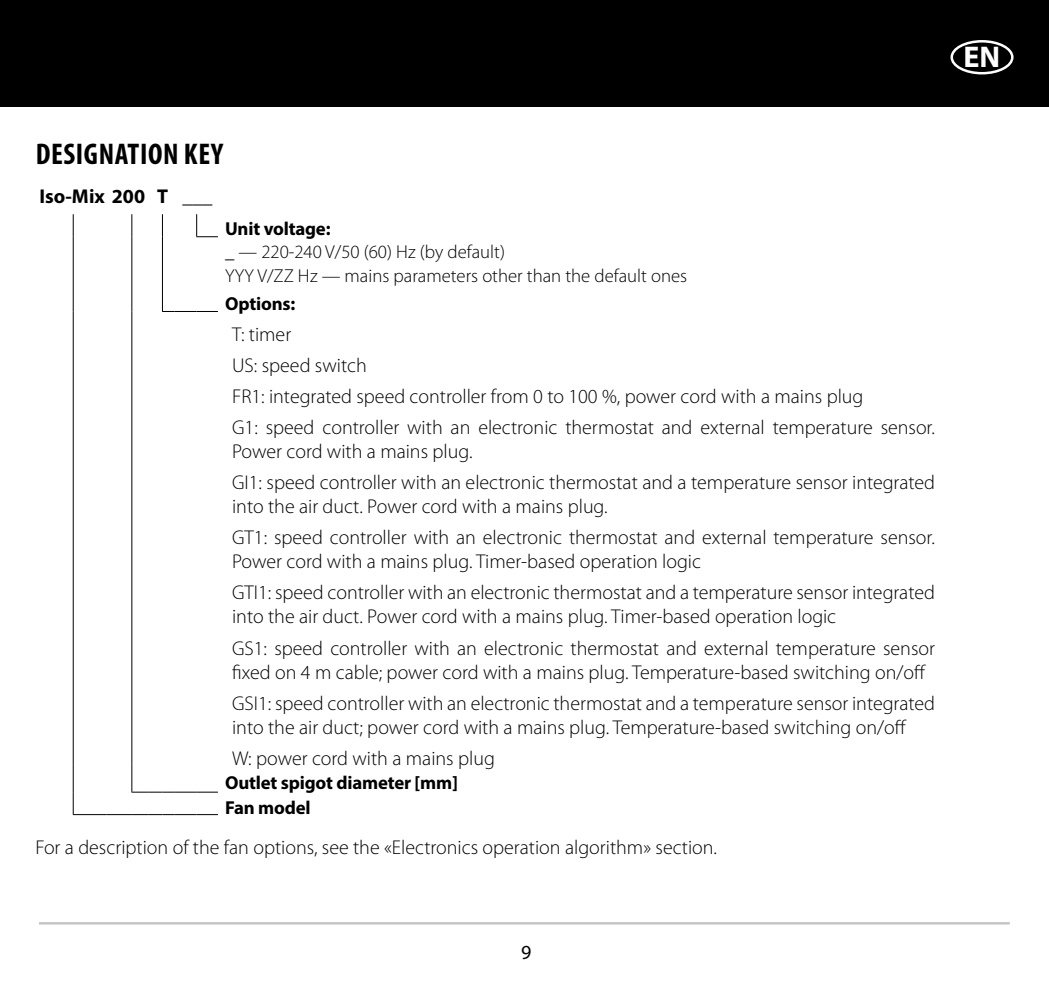
<style>
.page{position:relative;width:1049px;height:993px;background:#fff}
.page>*{position:absolute;margin:0;border:0;box-sizing:border-box;transform-origin:0 0}
.t1{font:700 condensed 30px "Myriad Pro";letter-spacing:.02em;color:#000}
.t2{font:700 30px "Myriad Pro";color:#fff}
.t3{font:300 20px/31px "Myriad Pro";color:#000}
.t4{font:700 20px "Myriad Pro";color:#000}
.t5{font:20px "Myriad Pro";color:#000}
.t6{font:300 18.75px/24px "Myriad Pro";color:#000}
.t7{font:700 18.75px/24.8px "Myriad Pro";letter-spacing:-.01em;color:#000}
</style>
<div class="page">
<div style="left:0;top:0;width:1049px;height:106px;background:#000"></div>
<hr style="left:39px;top:921px;width:971px;height:3px;background:#c6c6c6">
<div style="left:950px;top:40px;width:63px;height:34px;border:2px solid #fff;border-radius:50%"></div>
<svg style="left:131px;top:214px;width:1px;height:23px"></svg>
<hr style="left:131px;top:237px;width:1px;height:52px;background:#000">
<svg style="left:131px;top:289px;width:1px;height:22px"></svg>
<hr style="left:131px;top:311px;width:1px;height:453px;background:#000">
<svg style="left:131px;top:764px;width:87px;height:28px"></svg>
<hr style="left:73px;top:813px;width:33px;height:1px;background:#000">
<svg style="left:73px;top:214px;width:1px;height:23px"></svg>
<hr style="left:73px;top:237px;width:1px;height:52px;background:#000">
<svg style="left:73px;top:289px;width:1px;height:22px"></svg>
<hr style="left:73px;top:311px;width:1px;height:453px;background:#000">
<svg style="left:73px;top:764px;width:1px;height:50px"></svg>
<svg style="left:162px;top:214px;width:1px;height:23px"></svg>
<hr style="left:162px;top:237px;width:1px;height:52px;background:#000">
<svg style="left:162px;top:289px;width:56px;height:23px"></svg>
<svg style="left:196px;top:214px;width:22px;height:23px"></svg>
<h1 class="t2" style="left:963px;top:37px;width:38px">EN</h1>
<h1 class="t1" style="left:36px;top:135px;width:189px">DESIGNATION KEY</h1>
<p class="t4" style="left:39px;top:183px;width:175px">Iso-Mix 200 T ___</p>
<p class="t7" style="left:225px;top:216px;width:107px">Unit voltage:</p>
<p class="t6" style="left:225px;top:240px;width:464px">_ — 220-240 V/50 (60) Hz (by default)<br>YYY V/ZZ Hz — mains parameters other than the default ones</p>
<p class="t7" style="left:225px;top:291px;width:72px">Options:</p>
<p class="t3" style="left:232px;top:319px;width:704px">T: timer<br>US: speed switch<br>FR1: integrated speed controller from 0 to 100 %, power cord with a mains plug<br>G1: speed controller with an electronic thermostat and external temperature sensor.</p>
<p class="t3" style="left:232px;top:436px;width:704px">Power cord with a mains plug.<br>GI1: speed controller with an electronic thermostat and a temperature sensor integrated</p>
<p class="t3" style="left:232px;top:491px;width:704px">into the air duct. Power cord with a mains plug.<br>GT1: speed controller with an electronic thermostat and external temperature sensor.</p>
<p class="t3" style="left:232px;top:546px;width:704px">Power cord with a mains plug. Timer-based operation logic<br>GTI1: speed controller with an electronic thermostat and a temperature sensor integrated</p>
<p class="t3" style="left:232px;top:601px;width:704px">into the air duct. Power cord with a mains plug. Timer-based operation logic<br>GS1: speed controller with an electronic thermostat and external temperature sensor</p>
<p class="t3" style="left:232px;top:656px;width:704px">fixed on 4 m cable; power cord with a mains plug. Temperature-based switching on/off<br>GSI1: speed controller with an electronic thermostat and a temperature sensor integrated</p>
<p class="t3" style="left:232px;top:711px;width:676px">into the air duct; power cord with a mains plug. Temperature-based switching on/off<br>W: power cord with a mains plug</p>
<p class="t7" style="left:225px;top:769px;width:235px">Outlet spigot diameter [mm]<br>Fan model</p>
<p class="t3" style="left:35px;top:831px;width:683px">For a description of the fan options, see the «Electronics operation algorithm» section.</p>
<p class="t5" style="left:521px;top:939px;width:12px">9</p>
</div>
